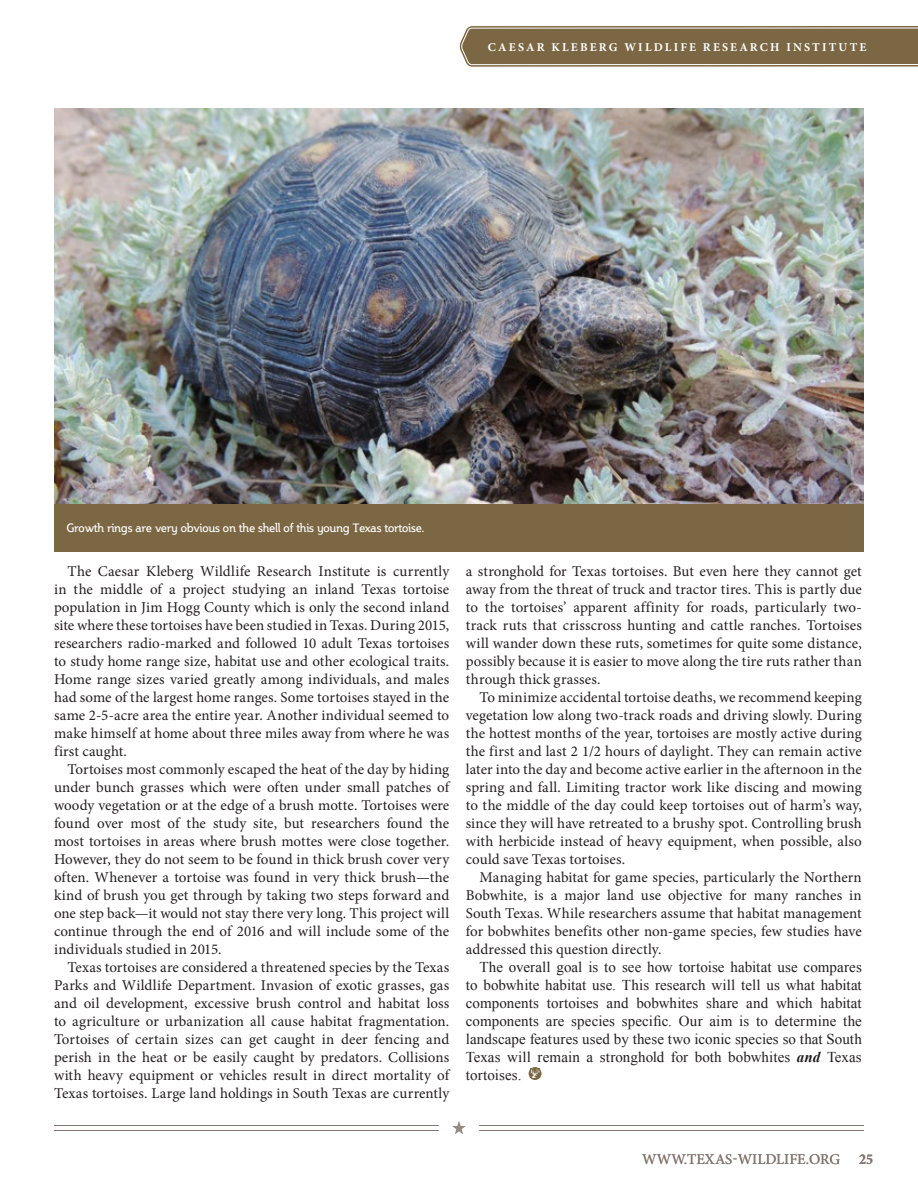
<style>
.page{position:relative;width:918px;height:1188px;background:#fff}
.page>*{position:absolute;margin:0;border:0;box-sizing:border-box;transform-origin:0 0}
.t1{font:15px/18px "Minion Pro";letter-spacing:.005em;color:#231f20;text-align:justify}
.t2{font:15px/18px "Times New Roman";letter-spacing:.005em;color:#231f20;text-align:justify}
.t3{font:15px "Minion Pro";color:#837771}
.t4{font:700 condensed 15px "Minion Pro";color:#837771}
.t5{font:12px "Steinem";letter-spacing:-.01em;color:#fff}
.t6{font:700 12px "Minion Pro";letter-spacing:.18em;color:#fff}
.s1{font-weight:700;font-style:italic}
</style>
<div class="page">
<svg style="left:452px;top:1121px;width:14px;height:13px"></svg>
<hr style="left:479px;top:1125px;width:385px;height:1px;background:#837771">
<hr style="left:479px;top:1130px;width:385px;height:1px;background:#837771">
<hr style="left:54px;top:1125px;width:385px;height:1px;background:#837771">
<hr style="left:54px;top:1130px;width:385px;height:1px;background:#837771">
<svg style="left:459px;top:25px;width:459px;height:42px;background:#877554"></svg>
<svg style="left:529px;top:1067px;width:13px;height:13px"></svg>
<svg style="left:531px;top:1068px;width:9px;height:10px"></svg>
<img style="left:54px;top:108px;width:810px;height:444px">
<div style="left:55px;top:505px;width:809px;height:47px;background:#7b6743"></div>
<p class="t6" style="left:488px;top:38px;width:380px">CAESAR KLEBERG WILDLIFE RESEARCH INSTITUTE</p>
<p class="t5" style="left:67px;top:522px;width:359px">Growth rings are very obvious on the shell of this young Texas tortoise.</p>
<p class="t1" style="left:54px;top:562px;width:397px;text-indent:14px">The Caesar Kleberg Wildlife Research Institute is currently in the middle of a project studying an inland Texas tortoise population in Jim Hogg County which is only the second inland site where these tortoises have been studied in Texas. During 2015, researchers radio-marked and followed 10 adult Texas tortoises to study home range size, habitat use and other ecological traits.<br>Home range sizes varied greatly among individuals, and males had some of the largest home ranges. Some tortoises stayed in the same 2-5-acre area the entire year. Another individual seemed to make himself at home about three miles away from where he was first caught.</p>
<p class="t1" style="left:54px;top:760px;width:397px;text-indent:14px">Tortoises most commonly escaped the heat of the day by hiding under bunch grasses which were often under small patches of woody vegetation or at the edge of a brush motte. Tortoises were found over most of the study site, but researchers found the most tortoises in areas where brush mottes were close together.<br>However, they do not seem to be found in thick brush cover very often. Whenever a tortoise was found in very thick brush—the kind of brush you get through by taking two steps forward and one step back—it would not stay there very long. This project will continue through the end of 2016 and will include some of the individuals studied in 2015.</p>
<p class="t1" style="left:54px;top:958px;width:397px;text-indent:14px">Texas tortoises are considered a threatened species by the Texas Parks and Wildlife Department. Invasion of exotic grasses, gas and oil development, excessive brush control and habitat loss to agriculture or urbanization all cause habitat fragmentation.<br>Tortoises of certain sizes can get caught in deer fencing and perish in the heat or be easily caught by predators. Collisions with heavy equipment or vehicles result in direct mortality of Texas tortoises. Large land holdings in South Texas are currently</p>
<p class="t1" style="left:466px;top:562px;width:398px">a stronghold for Texas tortoises. But even here they cannot get away from the threat of truck and tractor tires. This is partly due to the tortoises’ apparent affinity for roads, particularly two&shy;track ruts that crisscross hunting and cattle ranches. Tortoises will wander down these ruts, sometimes for quite some distance, possibly because it is easier to move along the tire ruts rather than through thick grasses.</p>
<p class="t1" style="left:466px;top:688px;width:398px;text-indent:14px">To minimize accidental tortoise deaths, we recommend keeping vegetation low along two-track roads and driving slowly. During the hottest months of the year, tortoises are mostly active during the first and last 2 1/2 hours of daylight. They can remain active later into the day and become active earlier in the afternoon in the spring and fall. Limiting tractor work like discing and mowing to the middle of the day could keep tortoises out of harm’s way, since they will have retreated to a brushy spot. Controlling brush with herbicide instead of heavy equipment, when possible, also could save Texas tortoises.</p>
<p class="t1" style="left:466px;top:868px;width:398px;text-indent:14px">Managing habitat for game species, particularly the Northern Bobwhite, is a major land use objective for many ranches in South Texas. While researchers assume that habitat management for bobwhites benefits other non-game species, few studies have addressed this question directly.</p>
<p class="t2" style="left:466px;top:958px;width:398px;text-indent:14px">The overall goal is to see how tortoise habitat use compares to bobwhite habitat use. This research will tell us what habitat components tortoises and bobwhites share and which habitat components are species specific. Our aim is to determine the landscape features used by these two iconic species so that South Texas will remain a stronghold for both bobwhites <span class="s1">and</span> Texas tortoises.</p>
<p class="t3" style="left:642px;top:1149px;width:199px">WWW.TEXAS-WILDLIFE.ORG</p>
<p class="t4" style="left:859px;top:1149px;width:15px">25</p>
</div>
